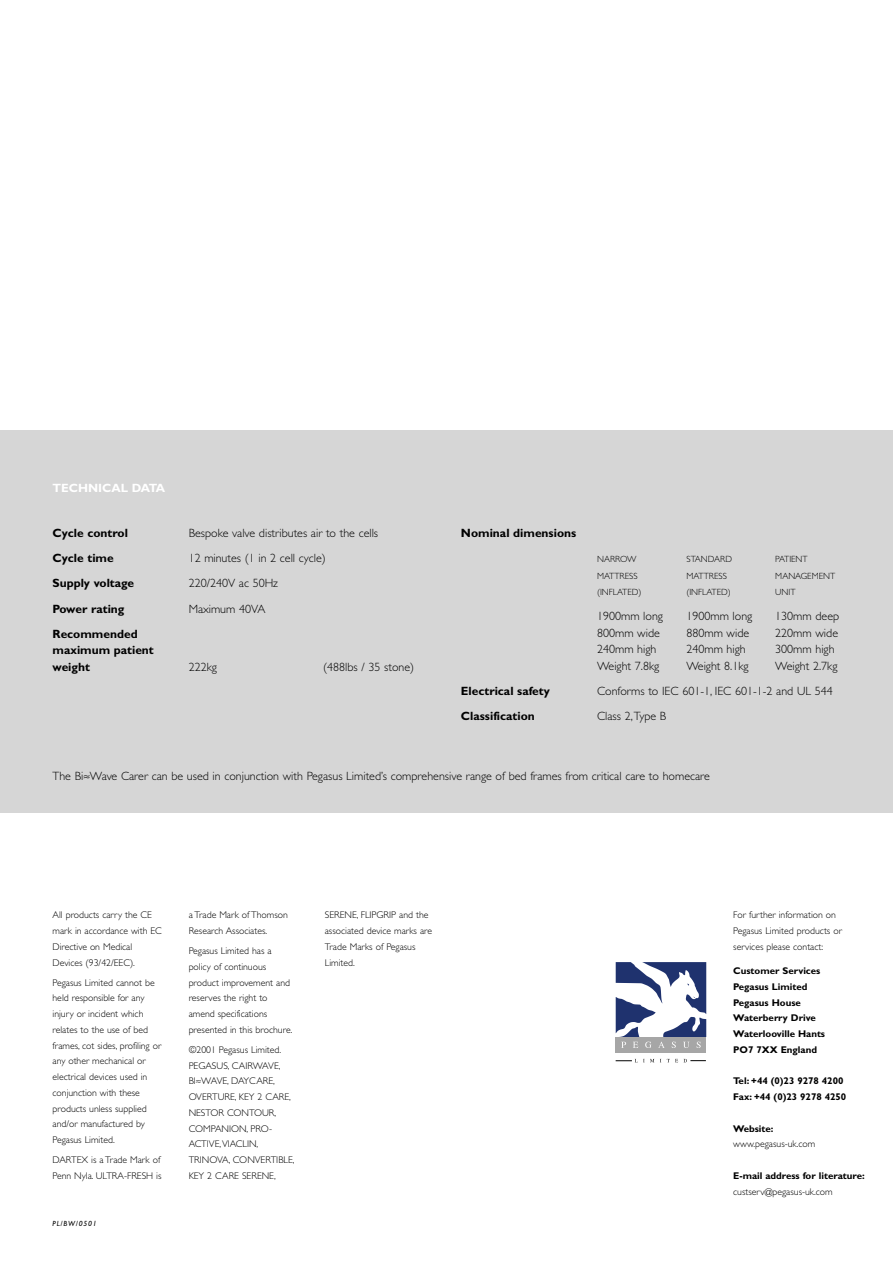
<style>
.page{position:relative;width:893px;height:1263px;background:#fff}
.page>*{position:absolute;margin:0;border:0;box-sizing:border-box;transform-origin:0 0}
.t1{font:300 12px "Gill Sans";color:#000}
.t2{font:700 12px/16.5px "Gill Sans";color:#000}
.t3{font:700 12px "Gill Sans";color:#fff}
.t4{font:300 9.75px/15.8px "Gill Sans";color:#000}
.t5{font:700 9.75px/15.8px "Gill Sans";color:#000}
.t6{font:300 9px "Gill Sans";color:#000}
.t7{font:italic 7.5px "Gill Sans";letter-spacing:.105em;color:#000}
</style>
<div class="page">
<div style="left:0;top:430px;width:892px;height:382px;background:#d6d6d6"></div>
<svg style="left:650px;top:1059px;width:19px;height:3px"></svg>
<svg style="left:615px;top:1059px;width:21px;height:3px"></svg>
<svg style="left:675px;top:1059px;width:31px;height:3px"></svg>
<div style="left:615px;top:1037px;width:91px;height:15px;background:#a6a6a6"></div>
<svg style="left:615px;top:962px;width:91px;height:86px"></svg>
<p class="t3" style="left:53px;top:484px;width:114px">TECHNICAL DATA</p>
<p class="t2" style="left:53px;top:527px;width:77px">Cycle control</p>
<p class="t1" style="left:189px;top:529px;width:191px">Bespoke valve distributes air to the cells</p>
<p class="t2" style="left:53px;top:552px;width:63px">Cycle time</p>
<p class="t1" style="left:189px;top:554px;width:139px">12 minutes (1 in 2 cell cycle)</p>
<p class="t2" style="left:53px;top:577px;width:83px">Supply voltage</p>
<p class="t1" style="left:189px;top:579px;width:91px">220/240V ac 50Hz</p>
<p class="t2" style="left:53px;top:602px;width:73px">Power rating</p>
<p class="t1" style="left:189px;top:604px;width:78px">Maximum 40VA</p>
<p class="t2" style="left:53px;top:627px;width:103px">Recommended maximum patient weight</p>
<p class="t1" style="left:189px;top:662px;width:30px">222kg</p>
<p class="t1" style="left:323px;top:662px;width:92px">(488lbs / 35 stone)</p>
<p class="t2" style="left:461px;top:526px;width:117px">Nominal dimensions</p>
<p class="t6" style="left:597px;top:556px;width:41px">NARROW</p>
<p class="t6" style="left:686px;top:556px;width:47px">STANDARD</p>
<p class="t6" style="left:775px;top:556px;width:34px">PATIENT</p>
<p class="t6" style="left:597px;top:573px;width:42px">MATTRESS</p>
<p class="t6" style="left:686px;top:573px;width:42px">MATTRESS</p>
<p class="t6" style="left:775px;top:573px;width:61px">MANAGEMENT</p>
<p class="t6" style="left:597px;top:589px;width:46px">(INFLATED)</p>
<p class="t6" style="left:686px;top:589px;width:46px">(INFLATED)</p>
<p class="t6" style="left:775px;top:589px;width:22px">UNIT</p>
<p class="t1" style="left:597px;top:612px;width:67px">1900mm long</p>
<p class="t1" style="left:686px;top:612px;width:67px">1900mm long</p>
<p class="t1" style="left:775px;top:612px;width:65px">130mm deep</p>
<p class="t1" style="left:597px;top:628px;width:64px">800mm wide</p>
<p class="t1" style="left:686px;top:628px;width:64px">880mm wide</p>
<p class="t1" style="left:775px;top:628px;width:64px">220mm wide</p>
<p class="t1" style="left:597px;top:645px;width:61px">240mm high</p>
<p class="t1" style="left:686px;top:645px;width:61px">240mm high</p>
<p class="t1" style="left:775px;top:645px;width:61px">300mm high</p>
<p class="t1" style="left:597px;top:661px;width:64px">Weight 7.8kg</p>
<p class="t1" style="left:686px;top:661px;width:64px">Weight 8.1kg</p>
<p class="t1" style="left:775px;top:661px;width:64px">Weight 2.7kg</p>
<p class="t2" style="left:461px;top:684px;width:90px">Electrical safety</p>
<p class="t1" style="left:597px;top:687px;width:237px">Conforms to IEC 601-1, IEC 601-1-2 and UL 544</p>
<p class="t2" style="left:461px;top:709px;width:75px">Classification</p>
<p class="t1" style="left:597px;top:712px;width:71px">Class 2,Type B</p>
<p class="t1" style="left:53px;top:771px;width:659px">The Bi≈Wave Carer can be used in conjunction with Pegasus Limited’s comprehensive range of bed frames from critical care to homecare</p>
<p class="t4" style="left:53px;top:908px;width:111px">All products carry the CE mark in accordance with EC<br>Directive on Medical<br>Devices (93/42/EEC).</p>
<p class="t4" style="left:53px;top:975px;width:110px">Pegasus Limited cannot be held responsible for any injury or incident which relates to the use of bed frames, cot sides, profiling or any other mechanical or electrical devices used in conjunction with these products unless supplied and/or manufactured by<br>Pegasus Limited.</p>
<p class="t4" style="left:53px;top:1153px;width:110px">DARTEX is a Trade Mark of<br>Penn Nyla. ULTRA-FRESH is</p>
<p class="t7" style="left:53px;top:1221px;width:46px">PL/BW/0501</p>
<p class="t4" style="left:189px;top:908px;width:101px">a Trade Mark of Thomson<br>Research Associates.</p>
<p class="t4" style="left:189px;top:944px;width:105px">Pegasus Limited has a policy of continuous product improvement and reserves the right to amend specifications presented in this brochure.</p>
<p class="t4" style="left:189px;top:1043px;width:107px">©2001 Pegasus Limited.<br>PEGASUS, CAIRWAVE,<br>BI≈WAVE, DAYCARE,<br>OVERTURE, KEY 2 CARE,<br>NESTOR CONTOUR,<br>COMPANION, PRO-<br>ACTIVE,VIACLIN,<br>TRINOVA, CONVERTIBLE,<br>KEY 2 CARE SERENE,</p>
<p class="t4" style="left:325px;top:908px;width:109px">SERENE, FLIPGRIP and the associated device marks are<br>Trade Marks of Pegasus<br>Limited.</p>
<p class="t4" style="left:733px;top:908px;width:110px">For further information on<br>Pegasus Limited products or services please contact:</p>
<p class="t5" style="left:733px;top:964px;width:93px">Customer Services<br>Pegasus Limited<br>Pegasus House<br>Waterberry Drive<br>Waterlooville Hants<br>PO7 7XX England</p>
<p class="t5" style="left:733px;top:1074px;width:114px">Tel: +44 (0)23 9278 4200<br>Fax: +44 (0)23 9278 4250</p>
<p class="t5" style="left:733px;top:1121px;width:42px">Website:</p>
<p class="t4" style="left:733px;top:1137px;width:84px">www.pegasus-uk.com</p>
<p class="t5" style="left:733px;top:1169px;width:133px">E-mail address for literature:</p>
<p class="t4" style="left:733px;top:1184px;width:101px">custserv@pegasus-uk.com</p>
</div>
